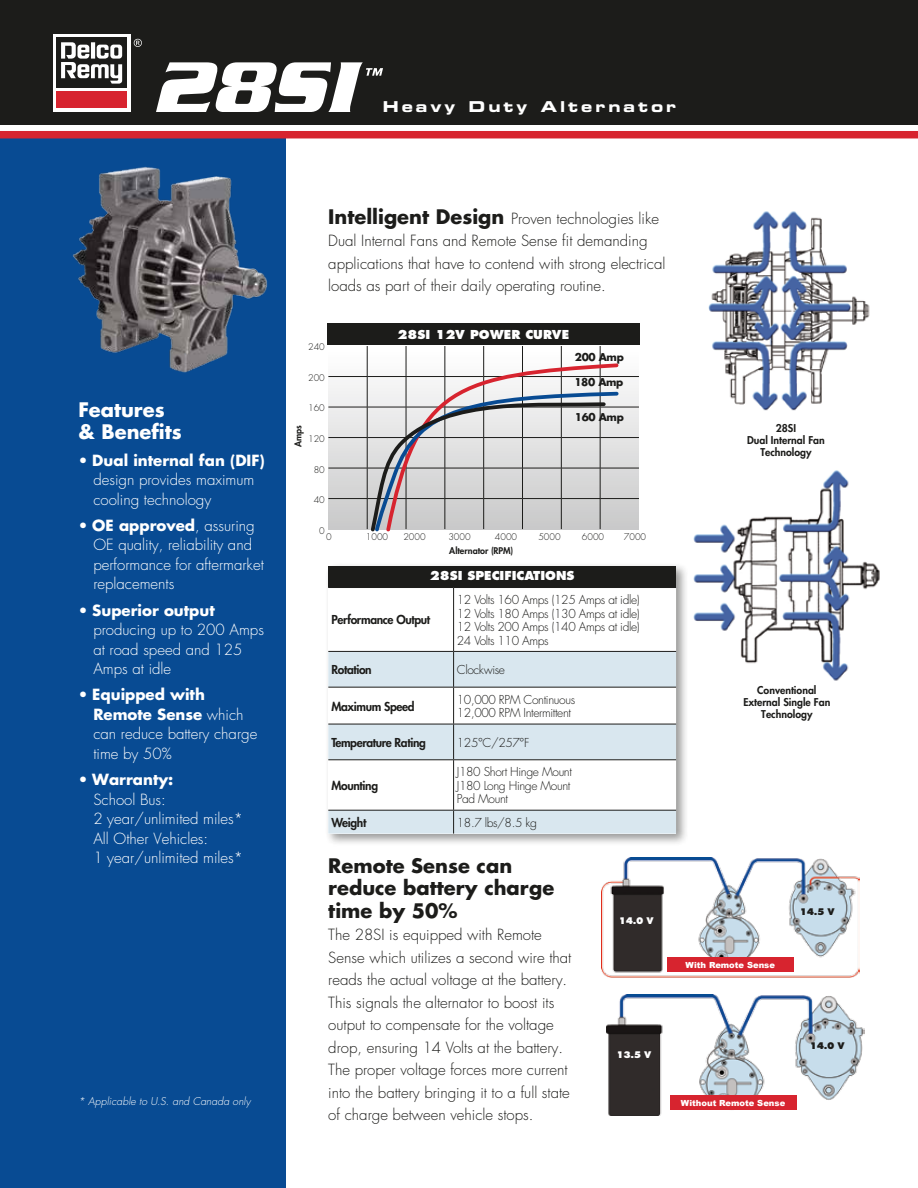
<style>
.page{position:relative;width:918px;height:1188px;background:#fff}
.page>*{position:absolute;margin:0;border:0;box-sizing:border-box;transform-origin:0 0}
.t1{font:700 19.5px/22.5px "Futura Std";color:#1c1c1a}
.t2{font:700 19.5px/22.5px "Futura Std";color:#fff}
.t3{font:300 15px/22.5px "Futura Std";color:#1c1c1a}
.t4{font:300 15px/19.5px "Futura Std";color:#fff}
.t5{font:15px "Eurostile LT Std Bold Ex 2";letter-spacing:.2em;color:#fff}
.t6{font:300 12px/13.5px "Futura Std";letter-spacing:-.03em;color:#1c1c1a}
.t7{font:800 12px "Futura Std";letter-spacing:-.03em;color:#1c1c1a}
.t8{font:800 12px "Futura Std";color:#fff}
.t9{font:800 10.5px/12px "Futura Std";color:#1c1c1a;text-align:center}
.t10{font:italic 300 10.5px "Futura Std";letter-spacing:.01em;color:#fff}
.t11{font:700 10.5px "Futura Std";letter-spacing:-.03em;color:#1c1c1a}
.t12{font:300 9px "Futura Std";color:#1c1c1a}
.t13{font:800 9px "Futura Std";color:#1c1c1a}
.t14{font:800 8.85px "Futura Std";color:#fff}
.t15{font:800 8.85px "Futura Std";color:#1c1c1a}
.t16{font:900 8.4px "Arial";color:#fff}
.s1{font-weight:700}
.s2{font-weight:700;font-size:19.5px}
</style>
<div class="page">
<div style="left:325px;top:562px;width:363px;height:284px;background:#1c1c1a;opacity:.45"></div>
<div style="left:328px;top:566px;width:348px;height:22px;background:#1c1c1a"></div>
<svg style="left:328px;top:588px;width:348px;height:246px"></svg>
<div style="left:327px;top:323px;width:313px;height:22px;background:#1c1c1a"></div>
<svg style="left:328px;top:346px;width:311px;height:184px"></svg>
<hr style="left:367px;top:346px;width:1px;height:30px;background:#1c1c1a">
<hr style="left:406px;top:346px;width:1px;height:30px;background:#1c1c1a">
<hr style="left:445px;top:346px;width:1px;height:30px;background:#1c1c1a">
<hr style="left:483px;top:346px;width:1px;height:30px;background:#1c1c1a">
<hr style="left:522px;top:346px;width:1px;height:30px;background:#1c1c1a">
<hr style="left:561px;top:346px;width:1px;height:30px;background:#1c1c1a">
<hr style="left:600px;top:346px;width:1px;height:30px;background:#1c1c1a">
<hr style="left:328px;top:376px;width:39px;height:1px;background:#1c1c1a">
<hr style="left:367px;top:376px;width:39px;height:1px;background:#1c1c1a">
<hr style="left:367px;top:377px;width:1px;height:30px;background:#1c1c1a">
<hr style="left:600px;top:376px;width:39px;height:1px;background:#1c1c1a">
<hr style="left:328px;top:407px;width:39px;height:1px;background:#1c1c1a">
<hr style="left:367px;top:407px;width:1px;height:30px;background:#1c1c1a">
<hr style="left:600px;top:407px;width:39px;height:1px;background:#1c1c1a">
<hr style="left:328px;top:437px;width:39px;height:1px;background:#1c1c1a">
<hr style="left:367px;top:437px;width:39px;height:1px;background:#1c1c1a">
<hr style="left:367px;top:438px;width:1px;height:30px;background:#1c1c1a">
<hr style="left:600px;top:437px;width:39px;height:1px;background:#1c1c1a">
<hr style="left:328px;top:468px;width:39px;height:1px;background:#1c1c1a">
<hr style="left:367px;top:468px;width:1px;height:30px;background:#1c1c1a">
<hr style="left:600px;top:468px;width:39px;height:1px;background:#1c1c1a">
<hr style="left:328px;top:498px;width:39px;height:1px;background:#1c1c1a">
<hr style="left:367px;top:498px;width:39px;height:1px;background:#1c1c1a">
<hr style="left:367px;top:499px;width:1px;height:30px;background:#1c1c1a">
<hr style="left:600px;top:498px;width:39px;height:1px;background:#1c1c1a">
<svg style="left:368px;top:361px;width:253px;height:171px"></svg>
<div style="left:0;top:135px;width:286px;height:1053px;background:#084b93"></div>
<div style="left:0;top:131px;width:918px;height:7px;background:#d7242f"></div>
<div style="left:0;top:0;width:918px;height:125px;background:#1c1c1a"></div>
<div style="left:53px;top:34px;width:77px;height:78px;background:#fff"></div>
<div style="left:56px;top:38px;width:71px;height:50px;background:#1c1c1a"></div>
<div style="left:56px;top:92px;width:71px;height:16px;background:#d7242f"></div>
<svg style="left:61px;top:42px;width:61px;height:42px"></svg>
<svg style="left:134px;top:39px;width:8px;height:8px"></svg>
<img style="left:72px;top:166px;width:196px;height:207px">
<svg style="left:156px;top:62px;width:227px;height:50px"></svg>
<img style="left:708px;top:211px;width:162px;height:200px">
<img style="left:693px;top:470px;width:187px;height:211px">
<img style="left:601px;top:858px;width:258px;height:120px">
<div style="left:667px;top:957px;width:127px;height:15px;background:#d7242f"></div>
<img style="left:606px;top:995px;width:258px;height:121px">
<div style="left:670px;top:1096px;width:126px;height:14px;background:#d7242f"></div>
<p class="t5" style="left:383px;top:96px;width:295px">Heavy Duty Alternator</p>
<h1 class="t2" style="left:78px;top:398px;width:105px">Features &amp; Benefits</h1>
<p class="t4" style="left:93px;top:451px;width:173px;text-indent:-15px">• <span class="s1">Dual internal fan (DIF) </span>design provides maximum cooling technology</p>
<p class="t4" style="left:93px;top:516px;width:172px;text-indent:-15px">• <span class="s1">OE approved</span>, assuring<br>OE quality, reliability and performance for aftermarket replacements</p>
<p class="t4" style="left:93px;top:601px;width:172px;text-indent:-15px">• <span class="s1">Superior output </span>producing up to 200 Amps at road speed and 125<br>Amps at idle</p>
<p class="t4" style="left:93px;top:686px;width:165px;text-indent:-15px">• <span class="s1">Equipped with<br>Remote Sense</span> which can reduce battery charge time by 50%</p>
<p class="t4" style="left:93px;top:770px;width:151px;text-indent:-15px">• <span class="s1">Warranty:<br></span>School Bus:<br>2 year/unlimited miles*<br>All Other Vehicles:<br>1 year/unlimited miles*</p>
<p class="t10" style="left:78px;top:1095px;width:174px">* Applicable to U.S. and Canada only</p>
<p class="t3" style="left:328px;top:208px;width:339px"><span class="s2">Intelligent Design</span> Proven technologies like Dual Internal Fans and Remote Sense fit demanding applications that have to contend with strong electrical loads as part of their daily operating routine.</p>
<p class="t8" style="left:398px;top:327px;width:173px">28SI 12V POWER CURVE</p>
<p class="t12" style="left:308px;top:341px;width:18px">240</p>
<p class="t12" style="left:308px;top:372px;width:18px">200</p>
<p class="t12" style="left:308px;top:403px;width:18px">160</p>
<p class="t12" style="left:308px;top:433px;width:18px">120</p>
<p class="t12" style="left:314px;top:464px;width:13px">80</p>
<p class="t12" style="left:314px;top:494px;width:13px">40</p>
<p class="t12" style="left:319px;top:525px;width:7px">0</p>
<p class="t11" style="left:575px;top:350px;width:51px">200 Amp</p>
<p class="t11" style="left:574px;top:376px;width:51px">180 Amp</p>
<p class="t11" style="left:575px;top:410px;width:51px">160 Amp</p>
<p class="t13" style="left:293px;top:447px;width:24px;rotate:-90deg">Amps</p>
<p class="t12" style="left:326px;top:531px;width:7px">0</p>
<p class="t12" style="left:366px;top:531px;width:24px">1000</p>
<p class="t12" style="left:403px;top:531px;width:24px">2000</p>
<p class="t12" style="left:448px;top:531px;width:24px">3000</p>
<p class="t12" style="left:495px;top:531px;width:24px">4000</p>
<p class="t12" style="left:538px;top:531px;width:24px">5000</p>
<p class="t12" style="left:582px;top:531px;width:24px">6000</p>
<p class="t12" style="left:624px;top:531px;width:24px">7000</p>
<p class="t13" style="left:449px;top:545px;width:66px">Alternator (RPM)</p>
<p class="t8" style="left:430px;top:568px;width:146px">28SI SPECIFICATIONS</p>
<p class="t7" style="left:332px;top:612px;width:100px">Performance Output</p>
<p class="t6" style="left:457px;top:593px;width:184px;text-align:justify">12 Volts 160 Amps (125 Amps at idle)<br>12 Volts 180 Amps (130 Amps at idle)<br>12 Volts 200 Amps (140 Amps at idle)<br>24 Volts 110 Amps</p>
<p class="t7" style="left:332px;top:662px;width:42px">Rotation</p>
<p class="t6" style="left:457px;top:663px;width:50px">Clockwise</p>
<p class="t7" style="left:332px;top:699px;width:85px">Maximum Speed</p>
<p class="t6" style="left:457px;top:693px;width:120px">10,000 RPM Continuous<br>12,000 RPM Intermittent</p>
<p class="t7" style="left:332px;top:735px;width:96px">Temperature Rating</p>
<p class="t6" style="left:457px;top:736px;width:74px">125°C/257°F</p>
<p class="t7" style="left:332px;top:778px;width:48px">Mounting</p>
<p class="t6" style="left:457px;top:766px;width:117px">J180 Short Hinge Mount<br>J180 Long Hinge Mount<br>Pad Mount</p>
<p class="t7" style="left:332px;top:815px;width:36px">Weight</p>
<p class="t6" style="left:457px;top:816px;width:82px">18.7 lbs/8.5 kg</p>
<h1 class="t1" style="left:328px;top:854px;width:227px">Remote Sense can reduce battery charge time by 50%</h1>
<p class="t3" style="left:328px;top:924px;width:245px">The 28SI is equipped with Remote Sense which utilizes a second wire that reads the actual voltage at the battery.<br>This signals the alternator to boost its output to compensate for the voltage drop, ensuring 14 Volts at the battery.<br>The proper voltage forces more current into the battery bringing it to a full state of charge between vehicle stops.</p>
<p class="t14" style="left:619px;top:915px;width:37px">14.0 V</p>
<p class="t14" style="left:616px;top:1049px;width:37px">13.5 V</p>
<p class="t9" style="left:747px;top:422px;width:79px">28SI<br>Dual Internal Fan<br>Technology</p>
<p class="t9" style="left:743px;top:684px;width:89px">Conventional<br>External Single Fan<br>Technology</p>
<p class="t16" style="left:685px;top:959px;width:91px">With Remote Sense</p>
<p class="t15" style="left:800px;top:906px;width:37px">14.5 V</p>
<p class="t16" style="left:681px;top:1097px;width:106px">Without Remote Sense</p>
<p class="t15" style="left:810px;top:1040px;width:37px">14.0 V</p>
</div>
